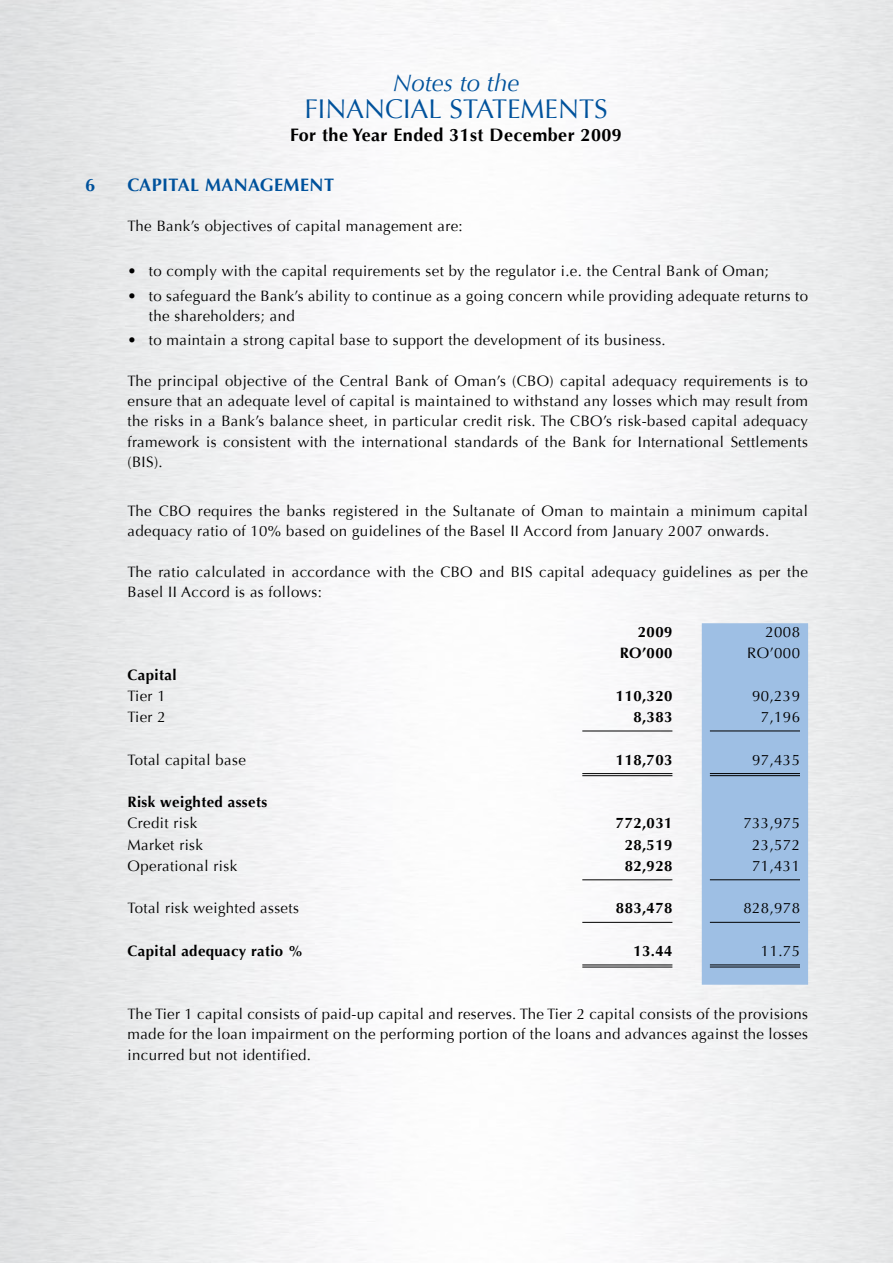
<style>
.page{position:relative;width:893px;height:1263px;background:#fff}
.page>*{position:absolute;margin:0;border:0;box-sizing:border-box;transform-origin:0 0}
.t1{font:27px "Optima";color:#00529c}
.t2{font:italic 24px "Optima";color:#00529c}
.t3{font:700 18px "Optima";letter-spacing:.025em;color:#000}
.t4{font:700 18px "Optima";letter-spacing:.025em;color:#00529c}
.t5{font:15px/20.2px "Optima";letter-spacing:.025em;color:#000}
.t6{font:700 15px "Optima";letter-spacing:.025em;color:#000}
</style>
<div class="page">
<div style="left:702px;top:623px;width:106px;height:362px;background:#9ebfe4"></div>
<hr style="left:582px;top:731px;width:90px;height:1px;background:#000">
<hr style="left:710px;top:730px;width:90px;height:1px;background:#000">
<hr style="left:582px;top:773px;width:90px;height:1px;background:#000">
<hr style="left:582px;top:775px;width:90px;height:1px;background:#000">
<hr style="left:710px;top:773px;width:90px;height:1px;background:#000">
<hr style="left:710px;top:775px;width:90px;height:1px;background:#000">
<hr style="left:582px;top:879px;width:90px;height:1px;background:#000">
<hr style="left:710px;top:879px;width:90px;height:1px;background:#000">
<hr style="left:582px;top:922px;width:90px;height:1px;background:#000">
<hr style="left:710px;top:922px;width:90px;height:1px;background:#000">
<hr style="left:582px;top:964px;width:90px;height:1px;background:#000">
<hr style="left:582px;top:966px;width:90px;height:1px;background:#000">
<hr style="left:710px;top:964px;width:90px;height:1px;background:#000">
<hr style="left:710px;top:966px;width:90px;height:1px;background:#000">
<h2 class="t2" style="left:393px;top:69px;width:128px">Notes to the</h2>
<h1 class="t1" style="left:304px;top:93px;width:305px">FINANCIAL STATEMENTS</h1>
<p class="t3" style="left:290px;top:124px;width:333px">For the Year Ended 31st December 2009</p>
<p class="t4" style="left:85px;top:174px;width:12px">6</p>
<p class="t4" style="left:128px;top:174px;width:208px">CAPITAL MANAGEMENT</p>
<p class="t5" style="left:128px;top:216px;width:337px">The Bank’s objectives of capital management are:</p>
<p class="t5" style="left:128px;top:261px;width:643px">• to comply with the capital requirements set by the regulator i.e. the Central Bank of Oman;</p>
<p class="t5" style="left:149px;top:286px;width:661px;text-indent:-21px">• to safeguard the Bank’s ability to continue as a going concern while providing adequate returns to the shareholders; and</p>
<p class="t5" style="left:128px;top:330px;width:540px">• to maintain a strong capital base to support the development of its business.</p>
<p class="t5" style="left:128px;top:371px;width:682px;text-align:justify">The principal objective of the Central Bank of Oman’s (CBO) capital adequacy requirements is to ensure that an adequate level of capital is maintained to withstand any losses which may result from the risks in a Bank’s balance sheet, in particular credit risk. The CBO’s risk-based capital adequacy framework is consistent with the international standards of the Bank for International Settlements (BIS).</p>
<p class="t5" style="left:128px;top:501px;width:682px">The CBO requires the banks registered in the Sultanate of Oman to maintain a minimum capital adequacy ratio of 10% based on guidelines of the Basel II Accord from January 2007 onwards.</p>
<p class="t5" style="left:128px;top:562px;width:682px">The ratio calculated in accordance with the CBO and BIS capital adequacy guidelines as per the<br>Basel II Accord is as follows:</p>
<p class="t6" style="left:638px;top:623px;width:36px">2009</p>
<p class="t5" style="left:765px;top:622px;width:36px">2008</p>
<p class="t6" style="left:620px;top:644px;width:54px">RO’000</p>
<p class="t5" style="left:747px;top:643px;width:54px">RO’000</p>
<p class="t6" style="left:128px;top:666px;width:50px">Capital</p>
<p class="t5" style="left:128px;top:686px;width:40px">Tier 1</p>
<p class="t6" style="left:616px;top:687px;width:58px">110,320</p>
<p class="t5" style="left:752px;top:686px;width:49px">90,239</p>
<p class="t5" style="left:128px;top:707px;width:40px">Tier 2</p>
<p class="t6" style="left:633px;top:708px;width:41px">8,383</p>
<p class="t5" style="left:761px;top:707px;width:41px">7,196</p>
<p class="t5" style="left:128px;top:750px;width:120px">Total capital base</p>
<p class="t6" style="left:616px;top:751px;width:58px">118,703</p>
<p class="t5" style="left:752px;top:750px;width:49px">97,435</p>
<p class="t6" style="left:128px;top:793px;width:141px">Risk weighted assets</p>
<p class="t5" style="left:128px;top:813px;width:71px">Credit risk</p>
<p class="t6" style="left:616px;top:815px;width:58px">772,031</p>
<p class="t5" style="left:743px;top:813px;width:58px">733,975</p>
<p class="t5" style="left:128px;top:835px;width:77px">Market risk</p>
<p class="t6" style="left:625px;top:836px;width:49px">28,519</p>
<p class="t5" style="left:752px;top:835px;width:49px">23,572</p>
<p class="t5" style="left:128px;top:856px;width:111px">Operational risk</p>
<p class="t6" style="left:625px;top:857px;width:49px">82,928</p>
<p class="t5" style="left:752px;top:856px;width:49px">71,431</p>
<p class="t5" style="left:128px;top:898px;width:173px">Total risk weighted assets</p>
<p class="t6" style="left:616px;top:900px;width:58px">883,478</p>
<p class="t5" style="left:743px;top:898px;width:58px">828,978</p>
<p class="t6" style="left:128px;top:942px;width:177px">Capital adequacy ratio %</p>
<p class="t6" style="left:633px;top:942px;width:41px">13.44</p>
<p class="t5" style="left:761px;top:941px;width:41px">11.75</p>
<p class="t5" style="left:128px;top:1004px;width:682px;text-align:justify">The Tier 1 capital consists of paid-up capital and reserves. The Tier 2 capital consists of the provisions made for the loan impairment on the performing portion of the loans and advances against the losses incurred but not identified.</p>
</div>
